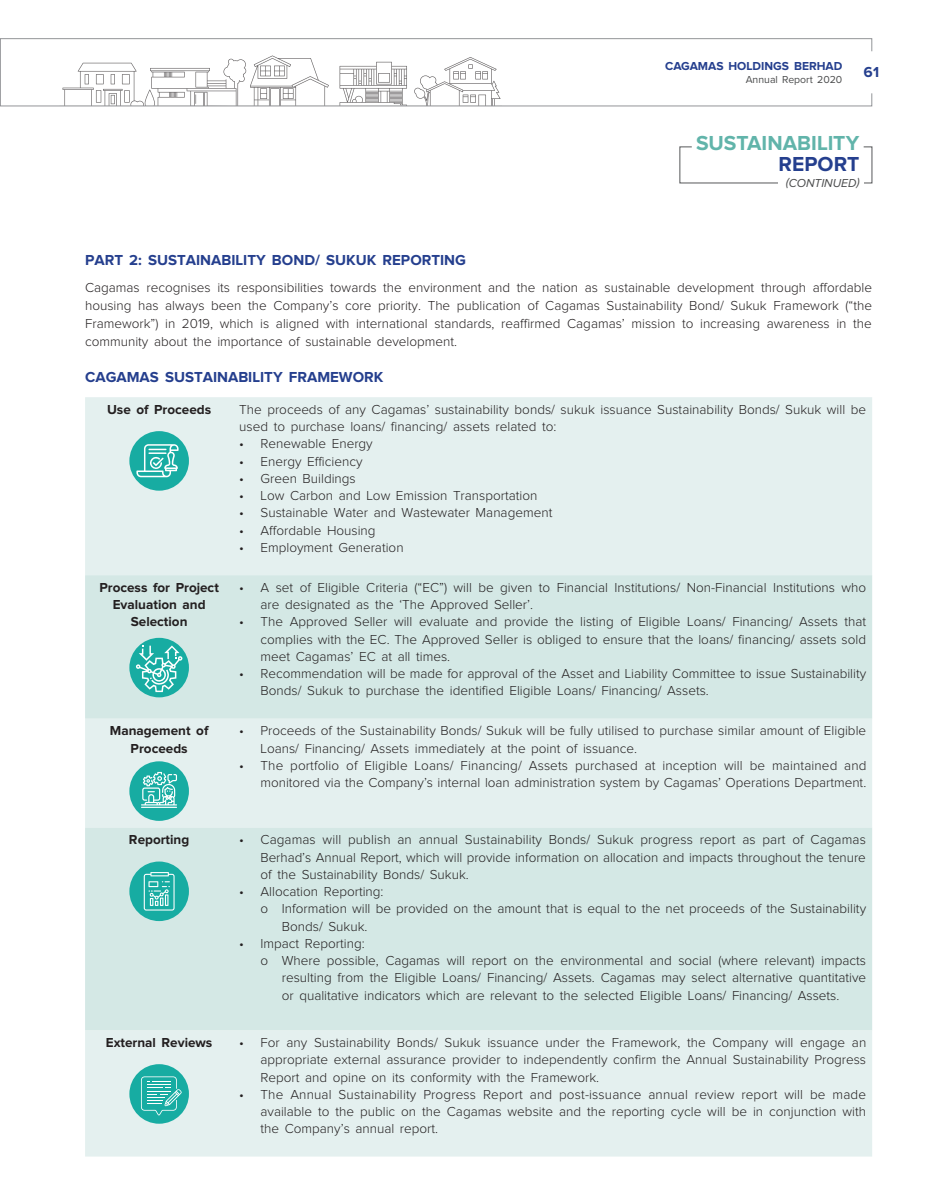
<style>
.page{position:relative;width:936px;height:1191px;background:#fff}
.page>*{position:absolute;margin:0;border:0;box-sizing:border-box;transform-origin:0 0}
.t1{font:700 21px "Proxima Nova";color:#61b4aa}
.t2{font:700 21px "Proxima Nova";letter-spacing:.005em;color:#253f8e}
.t3{font:700 15px "Proxima Nova";color:#253f8e}
.t4{font:300 13.5px/17.2px "Proxima Nova";color:#231f20;text-align:justify}
.t5{font:700 13.5px/17.2px "Proxima Nova";color:#231f20;text-align:center}
.t6{font:700 12px "Proxima Nova";color:#253f8e}
.t7{font:italic 12px "Proxima Nova";color:#4b4c4d}
.t8{font:10.5px "Proxima Nova";color:#4b4c4d}
</style>
<div class="page">
<div style="left:85px;top:397px;width:787px;height:759px;background:#e4f0ef"></div>
<svg style="left:85px;top:575px;width:787px;height:455px;background:#d7e9e7"></svg>
<div style="left:129px;top:431px;width:60px;height:59px;background:#17aca2;border-radius:50%"></div>
<svg style="left:136px;top:444px;width:42px;height:33px"></svg>
<div style="left:129px;top:638px;width:60px;height:59px;background:#17aca2;border-radius:50%"></div>
<svg style="left:136px;top:645px;width:46px;height:47px"></svg>
<div style="left:129px;top:761px;width:60px;height:60px;background:#17aca2;border-radius:50%"></div>
<svg style="left:141px;top:772px;width:36px;height:36px"></svg>
<div style="left:129px;top:861px;width:60px;height:60px;background:#17aca2;border-radius:50%"></div>
<svg style="left:144px;top:872px;width:30px;height:38px"></svg>
<div style="left:129px;top:1064px;width:60px;height:59px;background:#17aca2;border-radius:50%"></div>
<svg style="left:141px;top:1076px;width:41px;height:39px"></svg>
<svg style="left:0;top:38px;width:872px;height:69px"></svg>
<svg style="left:679px;top:146px;width:193px;height:37px"></svg>
<div style="left:778px;top:179px;width:85px;height:12px;background:#fff"></div>
<p class="t6" style="left:665px;top:60px;width:179px">CAGAMAS HOLDINGS BERHAD</p>
<p class="t8" style="left:745px;top:72px;width:98px">Annual Report 2020</p>
<p class="t3" style="left:863px;top:65px;width:19px">61</p>
<h1 class="t1" style="left:696px;top:133px;width:165px">SUSTAINABILITY</h1>
<h1 class="t2" style="left:778px;top:154px;width:82px">REPORT</h1>
<p class="t7" style="left:785px;top:177px;width:75px">(CONTINUED)</p>
<p class="t3" style="left:85px;top:253px;width:382px">PART 2: SUSTAINABILITY BOND/ SUKUK REPORTING</p>
<p class="t4" style="left:85px;top:279px;width:788px;line-height:18px">Cagamas recognises its responsibilities towards the environment and the nation as sustainable development through affordable housing has always been the Company’s core priority. The publication of Cagamas Sustainability Bond/ Sukuk Framework (“the Framework”) in 2019, which is aligned with international standards, reaffirmed Cagamas’ mission to increasing awareness in the community about the importance of sustainable development.</p>
<p class="t3" style="left:85px;top:370px;width:300px">CAGAMAS SUSTAINABILITY FRAMEWORK</p>
<p class="t5" style="left:107px;top:401px;width:106px">Use of Proceeds</p>
<p class="t4" style="left:239px;top:401px;width:628px">The proceeds of any Cagamas’ sustainability bonds/ sukuk issuance Sustainability Bonds/ Sukuk will be used to purchase loans/ financing/ assets related to:</p>
<p class="t4" style="left:239px;top:436px;width:135px">• Renewable Energy</p>
<p class="t4" style="left:239px;top:453px;width:125px">• Energy Efficiency</p>
<p class="t4" style="left:239px;top:470px;width:118px">• Green Buildings</p>
<p class="t4" style="left:239px;top:487px;width:300px">• Low Carbon and Low Emission Transportation</p>
<p class="t4" style="left:239px;top:505px;width:314px">• Sustainable Water and Wastewater Management</p>
<p class="t4" style="left:239px;top:522px;width:138px">• Affordable Housing</p>
<p class="t4" style="left:239px;top:539px;width:166px">• Employment Generation</p>
<p class="t5" style="left:99px;top:579px;width:121px">Process for Project<br>Evaluation and<br>Selection</p>
<p class="t4" style="left:260px;top:579px;width:607px;text-indent:-21px">• A set of Eligible Criteria (“EC”) will be given to Financial Institutions/ Non-Financial Institutions who are designated as the ‘The Approved Seller’.</p>
<p class="t4" style="left:260px;top:614px;width:607px;text-indent:-21px">• The Approved Seller will evaluate and provide the listing of Eligible Loans/ Financing/ Assets that complies with the EC. The Approved Seller is obliged to ensure that the loans/ financing/ assets sold meet Cagamas’ EC at all times.</p>
<p class="t4" style="left:260px;top:665px;width:607px;text-indent:-21px">• Recommendation will be made for approval of the Asset and Liability Committee to issue Sustainability<br>Bonds/ Sukuk to purchase the identified Eligible Loans/ Financing/ Assets.</p>
<p class="t5" style="left:110px;top:723px;width:100px">Management of<br>Proceeds</p>
<p class="t4" style="left:260px;top:723px;width:607px;text-indent:-21px">• Proceeds of the Sustainability Bonds/ Sukuk will be fully utilised to purchase similar amount of Eligible<br>Loans/ Financing/ Assets immediately at the point of issuance.</p>
<p class="t4" style="left:239px;top:757px;width:628px;text-align:right">• The portfolio of Eligible Loans/ Financing/ Assets purchased at inception will be maintained and monitored via the Company’s internal loan administration system by Cagamas’ Operations Department.</p>
<p class="t5" style="left:129px;top:831px;width:62px">Reporting</p>
<p class="t4" style="left:260px;top:831px;width:606px;text-indent:-21px">• Cagamas will publish an annual Sustainability Bonds/ Sukuk progress report as part of Cagamas Berhad’s Annual Report, which will provide information on allocation and impacts throughout the tenure of the Sustainability Bonds/ Sukuk.</p>
<p class="t4" style="left:239px;top:883px;width:146px">• Allocation Reporting:</p>
<p class="t4" style="left:260px;top:900px;width:607px">o Information will be provided on the amount that is equal to the net proceeds of the Sustainability</p>
<p class="t4" style="left:282px;top:918px;width:87px">Bonds/ Sukuk.</p>
<p class="t4" style="left:239px;top:935px;width:127px">• Impact Reporting:</p>
<p class="t4" style="left:260px;top:952px;width:607px">o Where possible, Cagamas will report on the environmental and social (where relevant) impacts</p>
<p class="t4" style="left:282px;top:969px;width:586px">resulting from the Eligible Loans/ Financing/ Assets. Cagamas may select alternative quantitative</p>
<p class="t4" style="left:282px;top:987px;width:559px">or qualitative indicators which are relevant to the selected Eligible Loans/ Financing/ Assets.</p>
<p class="t5" style="left:106px;top:1034px;width:108px">External Reviews</p>
<p class="t4" style="left:260px;top:1034px;width:607px;text-indent:-21px">• For any Sustainability Bonds/ Sukuk issuance under the Framework, the Company will engage an appropriate external assurance provider to independently confirm the Annual Sustainability Progress Report and opine on its conformity with the Framework.</p>
<p class="t4" style="left:260px;top:1086px;width:607px;text-indent:-21px">• The Annual Sustainability Progress Report and post-issuance annual review report will be made available to the public on the Cagamas website and the reporting cycle will be in conjunction with the Company’s annual report.</p>
</div>
